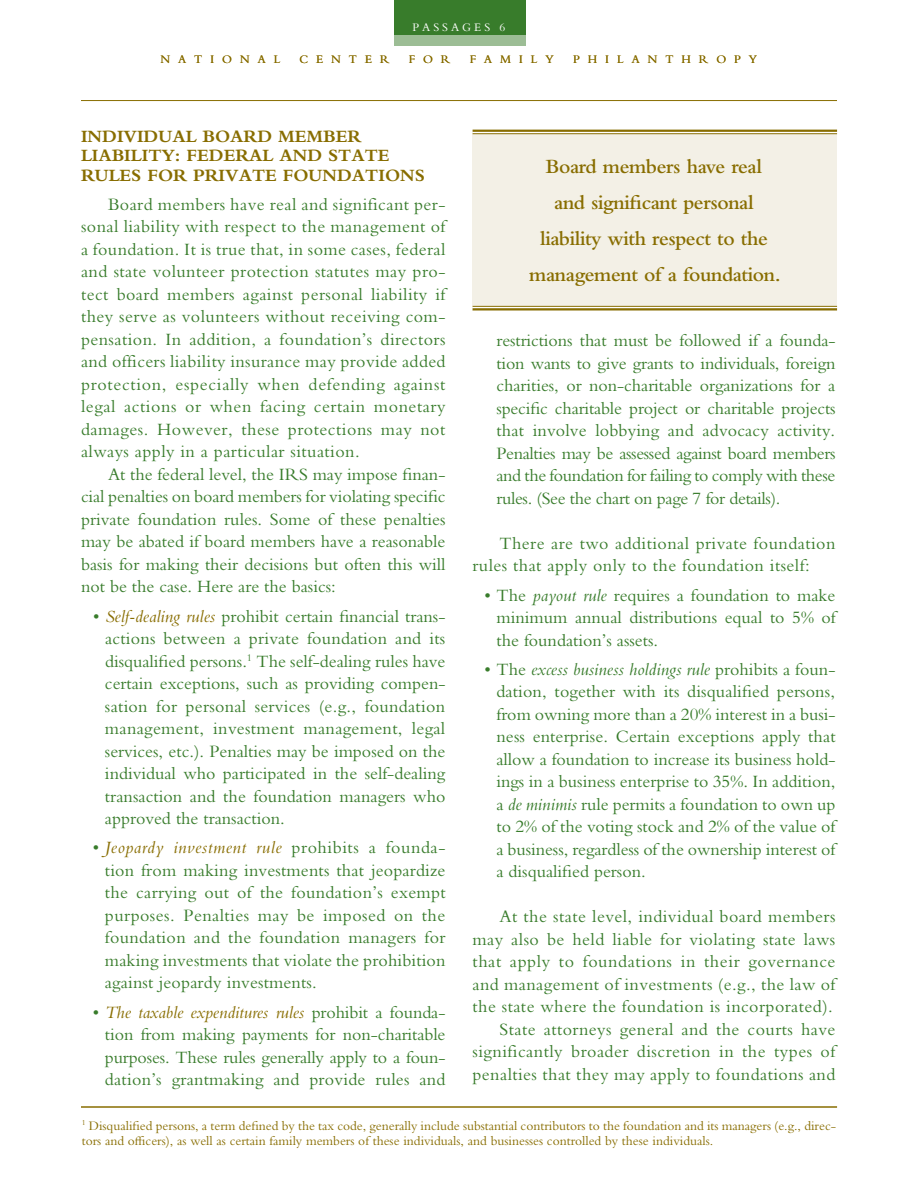
<style>
.page{position:relative;width:918px;height:1188px;background:#fff}
.page>*{position:absolute;margin:0;border:0;box-sizing:border-box;transform-origin:0 0}
.t1{font:600 21px/36px "Bembo Std";letter-spacing:-.02em;color:#886d00;text-align:center}
.t2{font:18px/22.5px "Bembo Std";letter-spacing:.025em;color:#387c2b;text-align:justify}
.t3{font:18px "Bembo Std";letter-spacing:-.02em;color:#387c2b}
.t4{font:18px "Bembo Std";letter-spacing:-.01em;color:#387c2b}
.t5{font:700 18px/19.5px "Bembo Std";color:#886d00}
.t6{font:18px "Bembo Std";color:#387c2b}
.t7{font:18px "Bembo Std";letter-spacing:-.005em;color:#387c2b}
.t8{font:13.5px/15px "Bembo Std";color:#886d00}
.t9{font:12px "Bembo Std";letter-spacing:.66em;color:#886d00}
.t10{font:12px "Bembo Std";color:#fff}
.s1{font-style:italic;color:#886d00}
.s2{font-style:italic}
</style>
<div class="page">
<hr style="left:81px;top:100px;width:756px;height:1px;background:#886d00">
<div style="left:394px;top:0;width:132px;height:45px;background:#9cbd95"></div>
<div style="left:394px;top:0;width:132px;height:35px;background:#387c2b"></div>
<div style="left:473px;top:132px;width:364px;height:178px;background:#f3f0e6"></div>
<hr style="left:473px;top:130px;width:364px;height:4px;background:#fff">
<hr style="left:473px;top:130px;width:364px;height:2px;background:#886d00">
<hr style="left:473px;top:133px;width:364px;height:1px;background:#886d00">
<hr style="left:473px;top:306px;width:364px;height:4px;background:#fff">
<hr style="left:473px;top:306px;width:364px;height:1px;background:#886d00">
<hr style="left:473px;top:308px;width:364px;height:2px;background:#886d00">
<hr style="left:81px;top:1106px;width:756px;height:2px;background:#886d00">
<p class="t10" style="left:413px;top:20px;width:94px">pa ssa ges 6</p>
<p class="t9" style="left:161px;top:52px;width:14px">NA</p>
<p class="t9" style="left:194px;top:52px;width:31px">T IONAL</p>
<p class="t9" style="left:300px;top:52px;width:91px">CENTER</p>
<p class="t9" style="left:409px;top:52px;width:29px">F OR</p>
<p class="t9" style="left:470px;top:52px;width:30px">F AMILY</p>
<p class="t9" style="left:573px;top:52px;width:46px">PHILAN</p>
<p class="t9" style="left:665px;top:52px;width:49px">THROPY</p>
<p class="t5" style="left:81px;top:126px;width:345px">INDIVIDUAL BOARD MEMBER<br>LIABILITY: FEDERAL AND STATE<br>RULES FOR PRIVATE FOUNDATIONS</p>
<p class="t2" style="left:108px;top:193px;width:339px">Board members have real and significant per-</p>
<p class="t2" style="left:81px;top:215px;width:366px">sonal liability with respect to the management of</p>
<p class="t2" style="left:81px;top:238px;width:366px">a foundation. It is true that, in some cases, federal</p>
<p class="t2" style="left:81px;top:260px;width:366px">and state volunteer protection statutes may pro-</p>
<p class="t2" style="left:81px;top:283px;width:366px">tect board members against personal liability if</p>
<p class="t2" style="left:81px;top:305px;width:366px">they serve as volunteers without receiving com-</p>
<p class="t2" style="left:81px;top:328px;width:366px">pensation. In addition, a foundation’s directors</p>
<p class="t2" style="left:81px;top:350px;width:366px">and officers liability insurance may provide added</p>
<p class="t2" style="left:81px;top:373px;width:366px">protection, especially when defending against</p>
<p class="t2" style="left:81px;top:395px;width:366px">legal actions or when facing certain monetary</p>
<p class="t2" style="left:81px;top:418px;width:366px">damages. However, these protections may not</p>
<p class="t2" style="left:81px;top:440px;width:280px">always apply in a particular situation.</p>
<p class="t6" style="left:108px;top:464px;width:181px">At the federal level, the IRS</p>
<p class="t2" style="left:81px;top:463px;width:366px;text-indent:232px">may impose finan&shy;cial penalties on board members for violating specific private foundation rules. Some of these penalties may be abated if board members have a reasonable basis for making their decisions but often this will not be the case. Here are the basics:</p>
<p class="t2" style="left:105px;top:604px;width:342px;text-indent:-12px">• <span class="s1">Self-dealing rules</span> prohibit certain financial trans&shy;actions between a private foundation and its disqualified persons.<sup>1</sup> The self-dealing rules have certain exceptions, such as providing compen&shy;sation for personal services (e.g., foundation management, investment management, legal services, etc.). Penalties may be imposed on the individual who participated in the self-dealing transaction and the foundation managers who approved the transaction.</p>
<p class="t2" style="left:105px;top:836px;width:342px;text-indent:-12px">• <span class="s1">Jeopardy investment rule</span> prohibits a founda&shy;tion from making investments that jeopardize the carrying out of the foundation’s exempt purposes. Penalties may be imposed on the foundation and the foundation managers for making investments that violate the prohibition against jeopardy investments.</p>
<p class="t2" style="left:105px;top:1000px;width:342px;text-indent:-12px">• <span class="s1">The taxable expenditures rules</span> prohibit a founda&shy;tion from making payments for non-charitable purposes. These rules generally apply to a foun&shy;dation’s grantmaking and provide rules and</p>
<p class="t1" style="left:529px;top:148px;width:253px">Board members have real and significant personal liability with respect to the management of a foundation.</p>
<p class="t7" style="left:496px;top:330px;width:340px">restrictions that must be followed if a founda-</p>
<p class="t4" style="left:496px;top:353px;width:340px">tion wants to give grants to individuals, foreign</p>
<p class="t6" style="left:496px;top:375px;width:340px">charities, or non-charitable organizations for a</p>
<p class="t4" style="left:496px;top:398px;width:341px">specific charitable project or charitable projects</p>
<p class="t2" style="left:496px;top:419px;width:340px">that involve lobbying and advocacy activity.</p>
<p class="t3" style="left:484px;top:443px;width:353px">P enalties may be assessed against board members</p>
<p class="t3" style="left:496px;top:465px;width:340px">and the foundation for failing to comply with these</p>
<p class="t3" style="left:496px;top:488px;width:285px">rules. (See the chart on page 7 for details).</p>
<p class="t2" style="left:472px;top:532px;width:364px;text-indent:27px">There are two additional private foundation rules that apply only to the foundation itself:</p>
<p class="t2" style="left:496px;top:583px;width:341px;text-indent:-12px">• The <span class="s2">payout rule</span> requires a foundation to make minimum annual distributions equal to 5% of the foundation’s assets.</p>
<p class="t2" style="left:496px;top:658px;width:341px;text-indent:-12px">• The <span class="s2">excess business holdings rule</span> prohibits a foun&shy;dation, together with its disqualified persons, from owning more than a 20% interest in a busi&shy;ness enterprise. Certain exceptions apply that allow a foundation to increase its business hold&shy;ings in a business enterprise to 35%. In addition, a <span class="s2">de minimis</span> rule permits a foundation to own up to 2% of the voting stock and 2% of the value of a business, regardless of the ownership interest of a disqualified person.</p>
<p class="t2" style="left:472px;top:905px;width:365px;text-align:right">At the state level, individual board members may also be held liable for violating state laws that apply to foundations in their governance and management of investments (e.g., the law of the state where the foundation is incorporated).<br>State attorneys general and the courts have significantly broader discretion in the types of penalties that they may apply to foundations and</p>
<p class="t8" style="left:82px;top:1118px;width:756px"><sup>1</sup> Disqualified persons, a term defined by the tax code, generally include substantial contributors to the foundation and its managers (e.g., direc&shy;tors and officers), as well as certain family members of these individuals, and businesses controlled by these individuals.</p>
</div>
